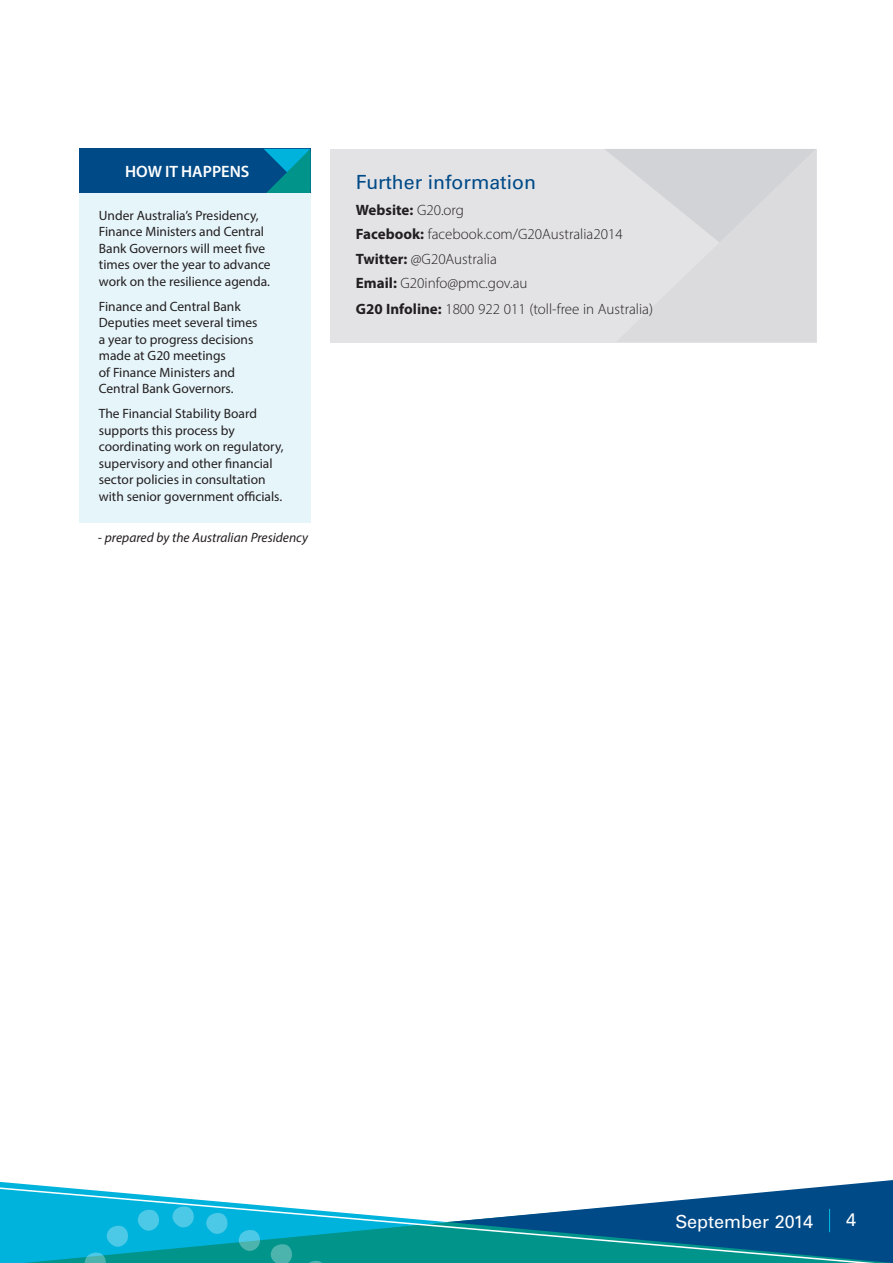
<style>
.page{position:relative;width:893px;height:1263px;background:#fff}
.page>*{position:absolute;margin:0;border:0;box-sizing:border-box;transform-origin:0 0}
.Heading_One{font:19.5px "Univers LT Std";color:#004a87}
.t1{font:18px "Univers LT Std";color:#fff}
.t2{font:600 16.5px "Myriad Pro";color:#fff}
.t3{font:300 15px "Myriad Pro";color:#231f20}
.t4{font:700 15px "Myriad Pro";color:#231f20}
.body{font:13.5px/16.5px "Myriad Pro";color:#231f20}
.Body_Copy{font:italic 13.5px "Myriad Pro";color:#231f20}
.s1{font-weight:300}
.s2{font-weight:700}
</style>
<div class="page">
<div style="left:79px;top:149px;width:231px;height:44px;background:#004a87"></div>
<div style="left:330px;top:149px;width:486px;height:193px;background:#e3e3e6"></div>
<svg style="left:605px;top:149px;width:211px;height:93px"></svg>
<div style="left:79px;top:193px;width:231px;height:329px;background:#e6f5fa"></div>
<svg style="left:0;top:1180px;width:893px;height:83px"></svg>
<svg style="left:264px;top:149px;width:46px;height:44px"></svg>
<p class="t2" style="left:125px;top:161px;width:126px">HOW IT HAPPENS</p>
<p class="body" style="left:99px;top:207px;width:173px">Under Australia’s Presidency,<br>Finance Ministers and Central<br>Bank Governors will meet five times over the year to advance work on the resilience agenda.</p>
<p class="body" style="left:99px;top:298px;width:160px">Finance and Central Bank<br>Deputies meet several times a year to progress decisions made at G20 meetings<br>of Finance Ministers and<br>Central Bank Governors.</p>
<p class="body" style="left:99px;top:405px;width:186px">The Financial Stability Board supports this process by coordinating work on regulatory, supervisory and other financial sector policies in consultation with senior government officials.</p>
<p class="Body_Copy" style="left:98px;top:529px;width:212px">- prepared by the Australian Presidency</p>
<p class="Heading_One" style="left:356px;top:170px;width:182px">Further information</p>
<p class="t4" style="left:356px;top:200px;width:110px">Website: <span class="s1">G20.org</span></p>
<p class="t3" style="left:356px;top:225px;width:268px"><span class="s2">Facebook:</span> facebook.com/G20Australia2014</p>
<p class="t3" style="left:356px;top:250px;width:142px"><span class="s2">Twitter:</span> @G20Australia</p>
<p class="t3" style="left:356px;top:274px;width:173px"><span class="s2">Email:</span> G20info@pmc.gov.au</p>
<p class="t3" style="left:356px;top:300px;width:299px"><span class="s2">G20 Infoline:</span> 1800 922 011 (toll-free in Australia)</p>
<p class="t1" style="left:675px;top:1210px;width:139px">September 2014</p>
<p class="t1" style="left:846px;top:1209px;width:12px">4</p>
</div>
